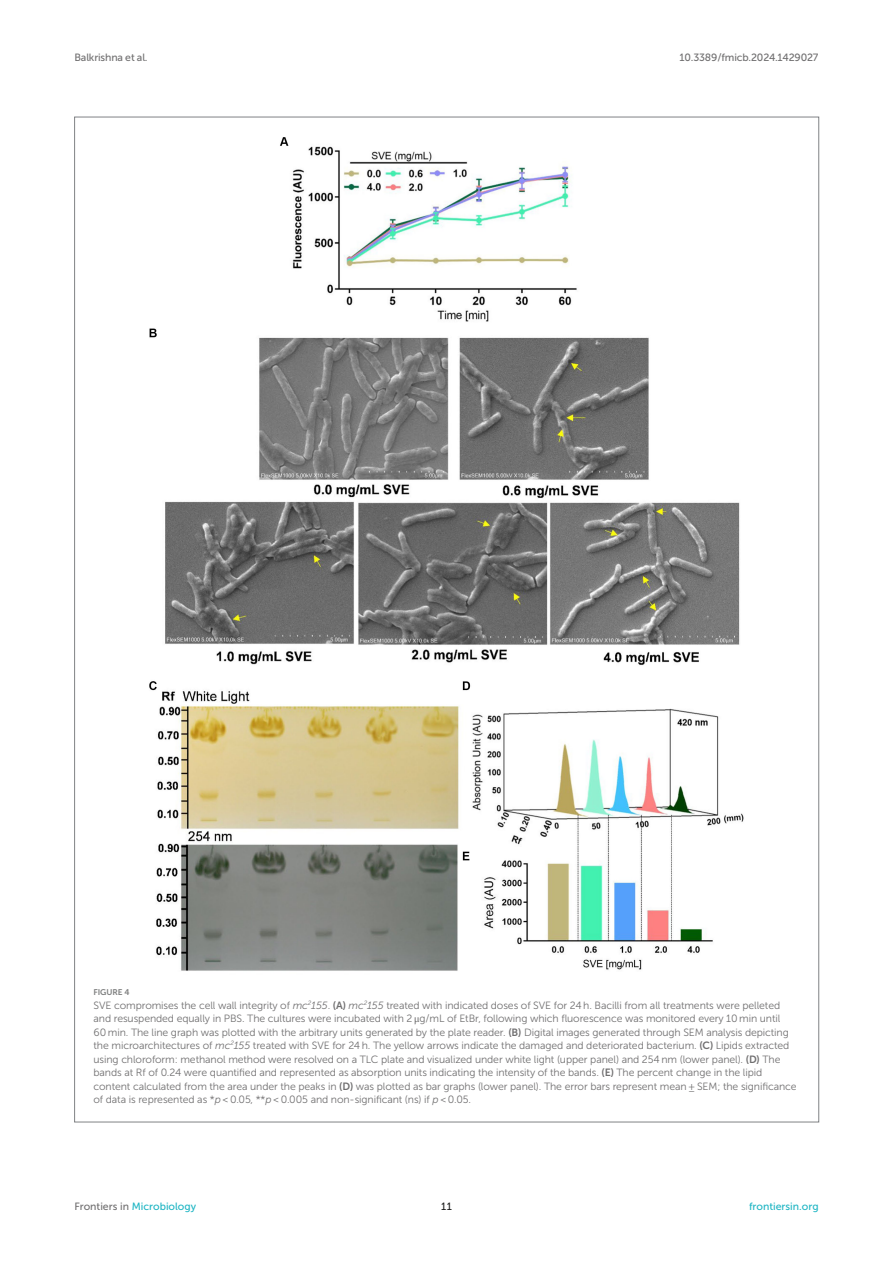
<style>
.page{position:relative;width:893px;height:1263px;background:#fff}
.page>*{position:absolute;margin:0;border:0;box-sizing:border-box;transform-origin:0 0}
.FIG_LEG{font:10.5px/13.5px "Museo Sans 300";letter-spacing:-.01em;color:#706f70}
.t1{font:10.5px "Museo Sans 500";letter-spacing:-.015em;color:#706f70}
.t2{font:10.5px "Museo Sans 500";color:#1db5c3}
.t3{font:10.5px "Museo Sans 500";color:#1b1c1b}
.FIG_HD{font:8.25px "Museo Sans 700";letter-spacing:-.01em;color:#7e7f7f}
.s1{font-style:italic}
.s2{font-family:"Museo Sans 700"}
.s3{font-family:"STIX General"}
.s4{color:#706f70}
</style>
<div class="page">
<img style="left:149px;top:137px;width:595px;height:834px">
<p class="t1" style="left:74px;top:51px;width:75px">Balkrishna et al.</p>
<p class="t1" style="left:680px;top:51px;width:140px">10.3389/fmicb.2024.1429027</p>
<p class="FIG_HD" style="left:94px;top:988px;width:37px">FIGURE 4</p>
<p class="FIG_LEG" style="left:94px;top:998px;width:705px">SVE compromises the cell wall integrity of <span class="s1">mc</span><sup>2</sup><span class="s1">155</span>. <span class="s2">(A)</span> <span class="s1">mc</span><sup>2</sup><span class="s1">155</span> treated with indicated doses of SVE for 24 h. Bacilli from all treatments were pelleted and resuspended equally in PBS. The cultures were incubated with 2 <span class="s3">μ</span>g/mL of EtBr, following which fluorescence was monitored every 10 min until<br>60 min. The line graph was plotted with the arbitrary units generated by the plate reader. <span class="s2">(B)</span> Digital images generated through SEM analysis depicting the microarchitectures of <span class="s1">mc</span><sup>2</sup><span class="s1">155</span> treated with SVE for 24 h. The yellow arrows indicate the damaged and deteriorated bacterium. <span class="s2">(C)</span> Lipids extracted using chloroform: methanol method were resolved on a TLC plate and visualized under white light (upper panel) and 254 nm (lower panel). <span class="s2">(D)</span> The bands at Rf of 0.24 were quantified and represented as absorption units indicating the intensity of the bands. <span class="s2">(E)</span> The percent change in the lipid content calculated from the area under the peaks in <span class="s2">(D)</span> was plotted as bar graphs (lower panel). The error bars represent mean ± SEM; the significance of data is represented as *<span class="s1">p</span> &lt; 0.05, **<span class="s1">p</span> &lt; 0.005 and non-significant (ns) if <span class="s1">p</span> &lt; 0.05.</p>
<p class="t2" style="left:74px;top:1200px;width:123px"><span class="s4">Frontiers in</span> Microbiology</p>
<p class="t3" style="left:441px;top:1200px;width:12px">11</p>
<p class="t2" style="left:749px;top:1200px;width:71px">frontiersin.org</p>
</div>
